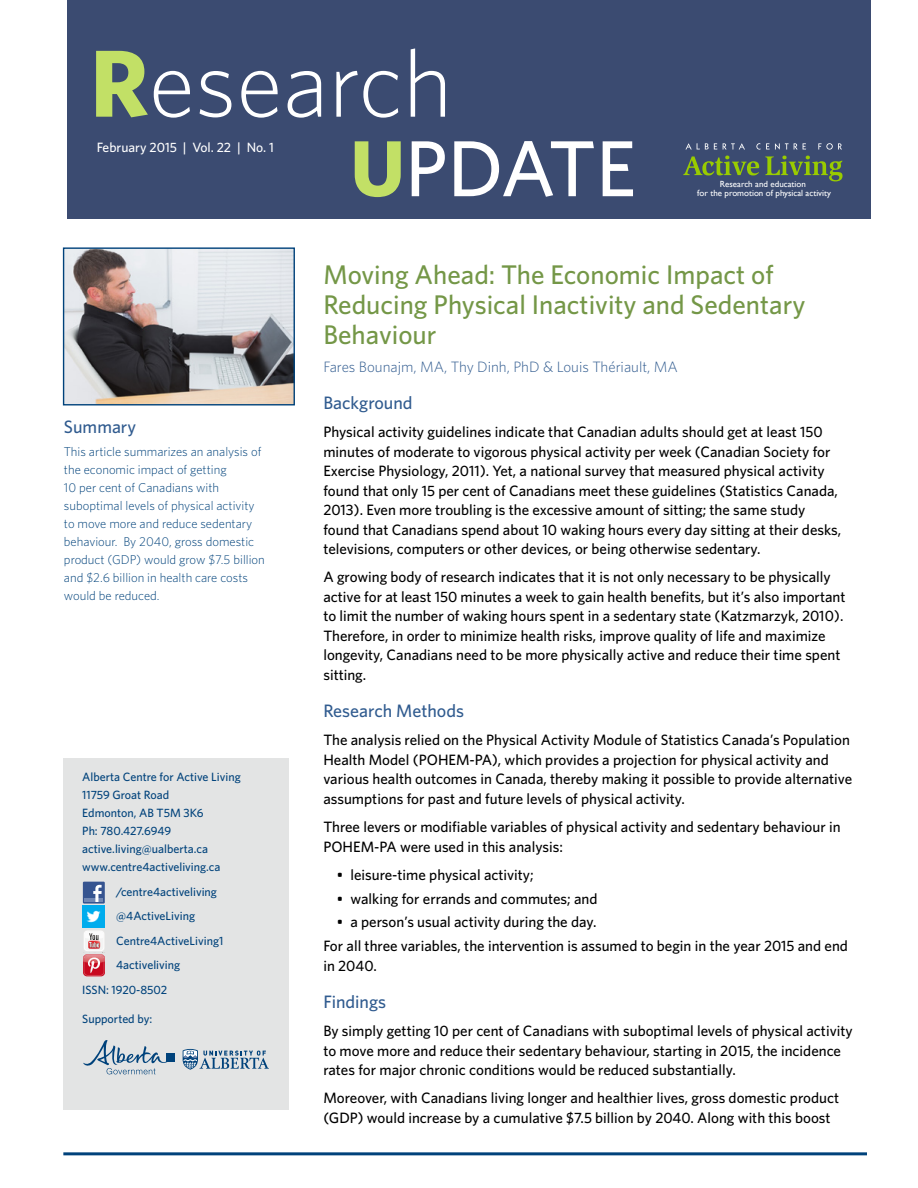
<style>
.page{position:relative;width:918px;height:1188px;background:#fff}
.page>*{position:absolute;margin:0;border:0;box-sizing:border-box;transform-origin:0 0}
.t1{font:300 95.4px "Whitney";color:#fff}
.t2{font:500 79.5px "Whitney";letter-spacing:-.02em;color:#fff}
.t3{font:500 27px/30px "Whitney";color:#749747}
.t4{font:500 18px "Whitney";color:#305b8f}
.t5{font:500 15px/19.5px "Whitney";color:#000}
.t6{font:300 15px "Whitney";color:#305b8f}
.t7{font:500 13.5px "Whitney";color:#fff}
.t8{font:300 12.75px/18px "Whitney";color:#00427b}
.t9{font:500 12px/18px "Whitney";color:#00427b}
.t10{font:9px/9.3px "Gill Sans";color:#fff;text-align:center}
.s1{font-weight:700;color:#c2e066}
</style>
<div class="page">
<div style="left:67px;top:0;width:803px;height:219px;background:#3b4b71"></div>
<hr style="left:63px;top:1152px;width:804px;height:3px;background:#00427b">
<div style="left:64px;top:758px;width:225px;height:352px;background:#e3e4e4"></div>
<svg style="left:685px;top:143px;width:32px;height:7px"></svg>
<svg style="left:723px;top:143px;width:22px;height:7px"></svg>
<svg style="left:756px;top:143px;width:50px;height:7px"></svg>
<svg style="left:818px;top:143px;width:24px;height:7px"></svg>
<svg style="left:683px;top:156px;width:160px;height:25px"></svg>
<svg style="left:183px;top:1049px;width:86px;height:21px"></svg>
<div style="left:83px;top:882px;width:22px;height:22px;background:#365490"></div>
<hr style="left:84px;top:899px;width:19px;height:3px;background:#7187b3">
<svg style="left:93px;top:885px;width:9px;height:17px"></svg>
<img style="left:83px;top:906px;width:22px;height:22px">
<div style="left:83px;top:930px;width:22px;height:22px;background:#f0f0ef;border-radius:4px"></div>
<svg style="left:83px;top:931px;width:22px;height:45px"></svg>
<img style="left:65px;top:249px;width:228px;height:154px">
<div style="left:63px;top:247px;width:232px;height:158px;border:1px solid #00427b"></div>
<div style="left:166px;top:1053px;width:8px;height:8px;background:#00427b"></div>
<svg style="left:83px;top:1040px;width:88px;height:34px"></svg>
<h1 class="t1" style="left:90px;top:28px;width:364px"><span class="s1">R</span>esearch</h1>
<h2 class="t2" style="left:350px;top:121px;width:287px"><span class="s1">U</span>PDATE</h2>
<p class="t7" style="left:97px;top:139px;width:179px">February 2015 | Vol. 22 | No. 1</p>
<p class="t10" style="left:697px;top:179px;width:135px">Research and education<br>for the promotion of physical activity</p>
<h3 class="t3" style="left:323px;top:259px;width:484px">Moving Ahead: The Economic Impact of<br>Reducing Physical Inactivity and Sedentary<br>Behaviour</h3>
<p class="t4" style="left:64px;top:416px;width:74px">Summary</p>
<p class="t8" style="left:64px;top:442px;width:202px">This article summarizes an analysis of the economic impact of getting<br>10 per cent of Canadians with suboptimal levels of physical activity to move more and reduce sedentary behaviour. By 2040, gross domestic product (GDP) would grow $7.5 billion and $2.6 billion in health care costs would be reduced.</p>
<p class="t9" style="left:82px;top:768px;width:160px">Alberta Centre for Active Living<br>11759 Groat Road<br>Edmonton, AB T5M 3K6<br>Ph: 780.427.6949 active.living@ualberta.ca www.centre4activeliving.ca</p>
<p class="t9" style="left:116px;top:882px;width:102px">/centre4activeliving</p>
<p class="t9" style="left:116px;top:907px;width:80px">@4ActiveLiving</p>
<p class="t9" style="left:116px;top:931px;width:109px">Centre4ActiveLiving1</p>
<p class="t9" style="left:116px;top:956px;width:65px">4activeliving</p>
<p class="t9" style="left:82px;top:980px;width:87px">ISSN: 1920-8502</p>
<p class="t9" style="left:82px;top:1009px;width:72px">Supported by:</p>
<p class="t6" style="left:323px;top:358px;width:356px">Fares Bounajm, MA, Thy Dinh, PhD &amp; Louis Thériault, MA</p>
<p class="t4" style="left:323px;top:392px;width:91px">Background</p>
<p class="t5" style="left:323px;top:422px;width:519px">Physical activity guidelines indicate that Canadian adults should get at least 150 minutes of moderate to vigorous physical activity per week (Canadian Society for Exercise Physiology, 2011). Yet, a national survey that measured physical activity found that only 15 per cent of Canadians meet these guidelines (Statistics Canada, 2013). Even more troubling is the excessive amount of sitting; the same study found that Canadians spend about 10 waking hours every day sitting at their desks, televisions, computers or other devices, or being otherwise sedentary.</p>
<p class="t5" style="left:323px;top:567px;width:524px">A growing body of research indicates that it is not only necessary to be physically active for at least 150 minutes a week to gain health benefits, but it’s also important to limit the number of waking hours spent in a sedentary state (Katzmarzyk, 2010).<br>Therefore, in order to minimize health risks, improve quality of life and maximize longevity, Canadians need to be more physically active and reduce their time spent sitting.</p>
<p class="t4" style="left:323px;top:700px;width:142px">Research Methods</p>
<p class="t5" style="left:323px;top:730px;width:530px">The analysis relied on the Physical Activity Module of Statistics Canada’s Population Health Model (POHEM-PA), which provides a projection for physical activity and various health outcomes in Canada, thereby making it possible to provide alternative assumptions for past and future levels of physical activity.</p>
<p class="t5" style="left:323px;top:817px;width:519px">Three levers or modifiable variables of physical activity and sedentary behaviour in<br>POHEM-PA were used in this analysis:</p>
<p class="t5" style="left:337px;top:864px;width:198px">• leisure-time physical activity;</p>
<p class="t5" style="left:337px;top:888px;width:262px">• walking for errands and commutes; and</p>
<p class="t5" style="left:323px;top:910px;width:526px;line-height:23.9px;text-indent:14px">• a person’s usual activity during the day.<br>For all three variables, the intervention is assumed to begin in the year 2015 and end</p>
<p class="t5" style="left:323px;top:955px;width:55px">in 2040.</p>
<p class="t4" style="left:323px;top:991px;width:64px">Findings</p>
<p class="t5" style="left:323px;top:1021px;width:531px">By simply getting 10 per cent of Canadians with suboptimal levels of physical activity to move more and reduce their sedentary behaviour, starting in 2015, the incidence rates for major chronic conditions would be reduced substantially.</p>
<p class="t5" style="left:323px;top:1088px;width:517px">Moreover, with Canadians living longer and healthier lives, gross domestic product (GDP) would increase by a cumulative $7.5 billion by 2040. Along with this boost</p>
</div>
